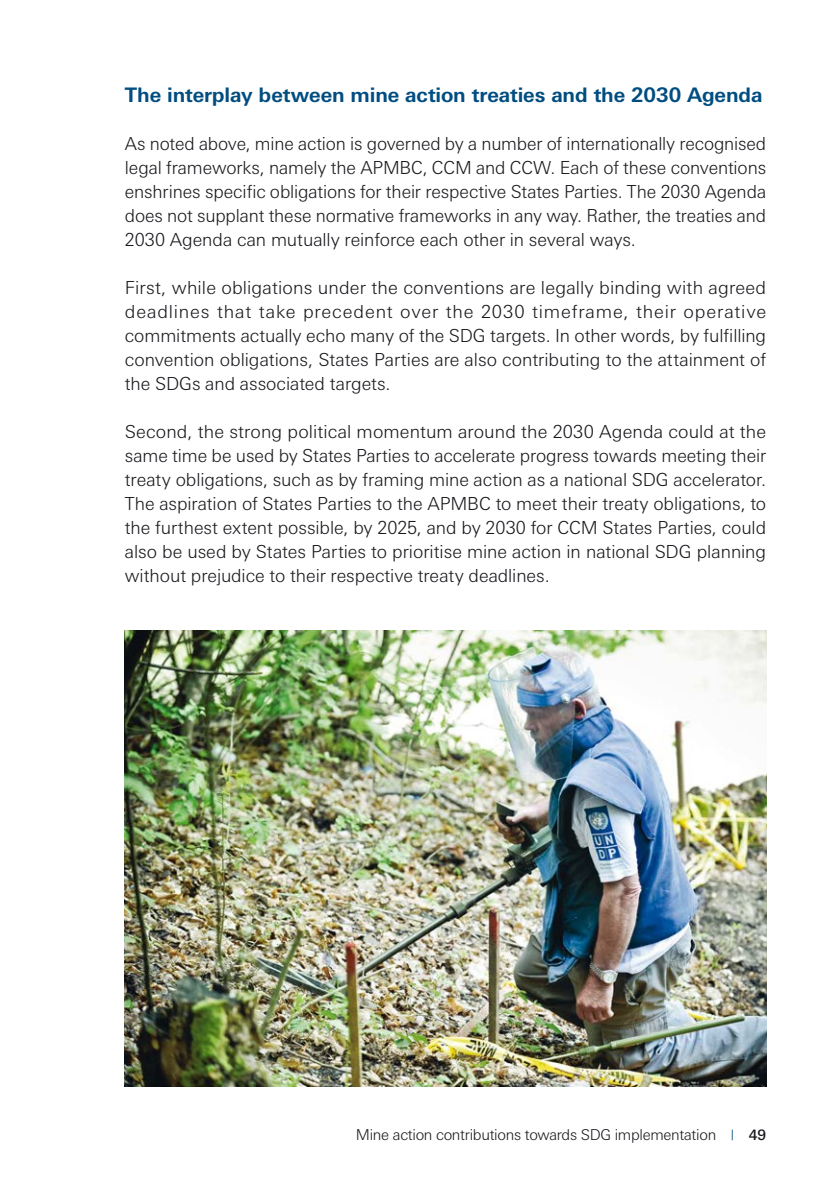
<style>
.page{position:relative;width:840px;height:1191px;background:#fff}
.page>*{position:absolute;margin:0;border:0;box-sizing:border-box;transform-origin:0 0}
.t1{font:700 20px "Linotype Univers Basic";letter-spacing:-.005em;color:#004d81}
.t2{font:300 18px/24px "Linotype Univers Basic";letter-spacing:-.005em;color:#1a171c;text-align:justify}
.t3{font:300 15px "Linotype Univers Basic";letter-spacing:-.02em;color:#1a171c}
.s1{font-size:10.6px;color:#004d81}
.s2{font-weight:500;font-size:14.4px}
</style>
<div class="page">
<img style="left:125px;top:630px;width:640px;height:456px">
<p class="t1" style="left:125px;top:83px;width:638px">The interplay between mine action treaties and the 2030 Agenda</p>
<p class="t2" style="left:125px;top:131px;width:642px">As noted above, mine action is governed by a number of internationally recognised legal frameworks, namely the APMBC, CCM and CCW. Each of these conventions enshrines specific obligations for their respective States Parties. The 2030 Agenda does not supplant these normative frameworks in any way. Rather, the treaties and 2030 Agenda can mutually reinforce each other in several ways.</p>
<p class="t2" style="left:125px;top:275px;width:642px">First, while obligations under the conventions are legally binding with agreed deadlines that take precedent over the 2030 timeframe, their operative commitments actually echo many of the SDG targets. In other words, by fulfilling convention obligations, States Parties are also contributing to the attainment of the SDGs and associated targets.</p>
<p class="t2" style="left:125px;top:419px;width:642px">Second, the strong political momentum around the 2030 Agenda could at the same time be used by States Parties to accelerate progress towards meeting their treaty obligations, such as by framing mine action as a national SDG accelerator.<br>The aspiration of States Parties to the APMBC to meet their treaty obligations, to the furthest extent possible, by 2025, and by 2030 for CCM States Parties, could also be used by States Parties to prioritise mine action in national SDG planning without prejudice to their respective treaty deadlines.</p>
<p class="t3" style="left:356px;top:1126px;width:411px">Mine action contributions towards SDG implementation <span class="s1">|</span> <span class="s2">49</span></p>
</div>
